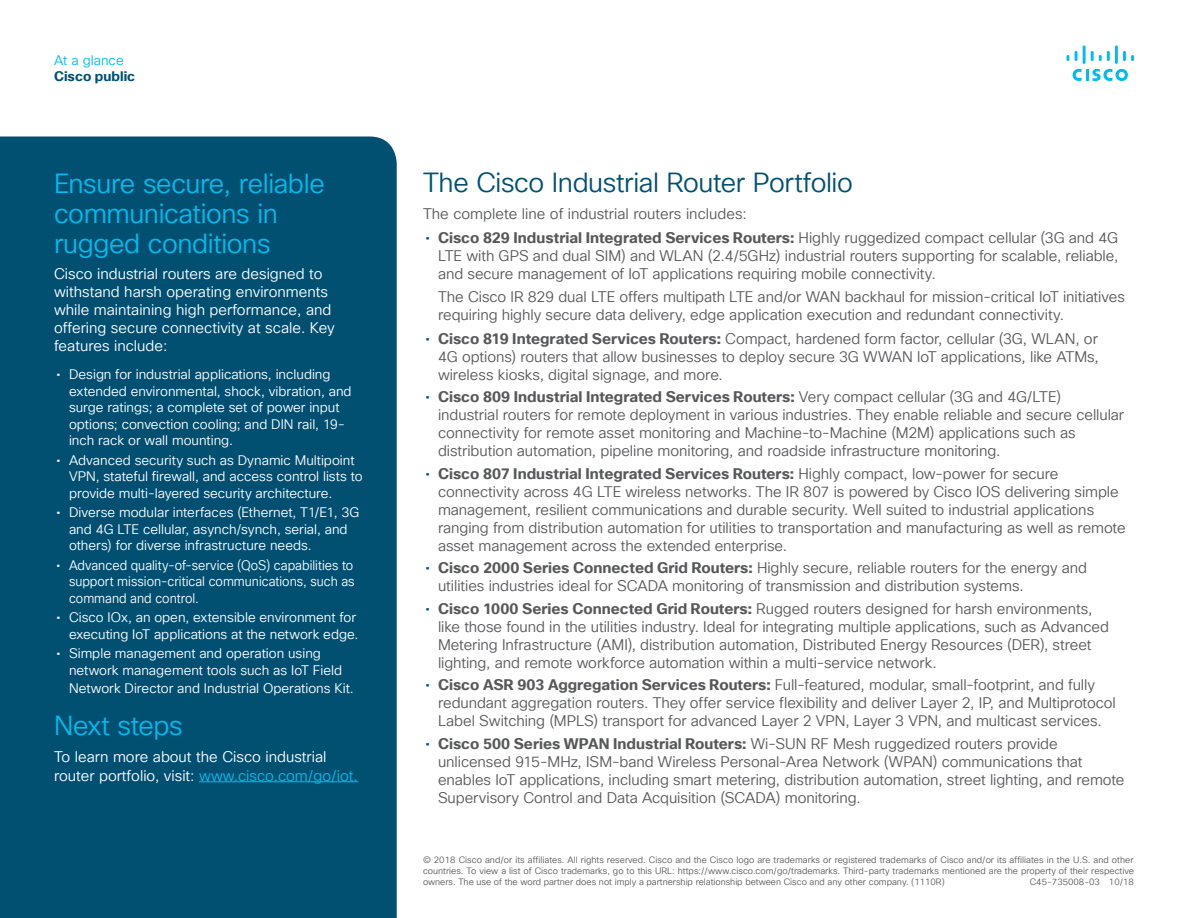
<style>
.page{position:relative;width:1188px;height:918px;background:#fff}
.page>*{position:absolute;margin:0;border:0;box-sizing:border-box;transform-origin:0 0}
.Subhead2_Blue{font:27px/30px "Cisco Sans TT Light";letter-spacing:-.015em;color:#01bcec}
.Subhead2_Indigo{font:27px "Cisco Sans TT Light";letter-spacing:-.015em;color:#005073}
.Bullet{font:15px/18px "Cisco Sans TT Light";letter-spacing:-.005em;color:#57585a}
.Body_White{font:15px/18px "Cisco Sans TT Light";color:#fff}
.Body{font:15px "Cisco Sans TT Light";color:#57585a}
.t1{font:13.5px/16.5px "Cisco Sans TT Light";color:#fff}
.t2{font:13.5px/16.5px "Cisco Sans TT Light";color:#fff;text-align:justify;scale:.94 1}
.t3{font:700 13.5px "Cisco Sans TT";color:#005073}
.t4{font:13.5px "Cisco Sans TT Light";color:#01bcec}
.t5{font:9px/11.2px "Cisco Sans TT Light";color:#57585a;text-align:justify}
.s1{font-family:"Cisco Sans TT"}
.s2{color:#01bcec}
.s3{font-family:"Cisco Sans TT";color:#005073}
.s4{font-family:"Cisco Sans TT";font-weight:700}
</style>
<div class="page">
<svg style="left:1073px;top:69px;width:55px;height:12px"></svg>
<svg style="left:1067px;top:55px;width:2px;height:6px"></svg>
<svg style="left:1075px;top:51px;width:3px;height:10px"></svg>
<hr style="left:1083px;top:45px;width:3px;height:19px;background:#01bcec">
<svg style="left:1091px;top:51px;width:19px;height:10px"></svg>
<hr style="left:1115px;top:45px;width:3px;height:19px;background:#01bcec">
<svg style="left:1123px;top:51px;width:11px;height:10px"></svg>
<div style="left:0;top:136px;width:397px;height:782px;background:#015072"></div>
<hr style="left:199px;top:782px;width:159px;height:1px;background:#01bcec">
<p class="t4" style="left:54px;top:51px;width:71px">At a glance</p>
<p class="t3" style="left:54px;top:67px;width:83px">Cisco public</p>
<p class="Subhead2_Blue" style="left:54px;top:169px;width:272px">Ensure secure, reliable communications in rugged conditions</p>
<p class="Body_White" style="left:54px;top:265px;width:282px">Cisco industrial routers are designed to withstand harsh operating environments while maintaining high performance, and offering secure connectivity at scale. Key features include:</p>
<p class="t1" style="left:69px;top:366px;width:284px;text-indent:-13px"><span class="s1">•</span> Design for industrial applications, including extended environmental, shock, vibration, and surge ratings; a complete set of power input options; convection cooling; and DIN rail, 19- inch rack or wall mounting.</p>
<p class="t1" style="left:69px;top:452px;width:295px;text-indent:-13px"><span class="s1">•</span> Advanced security such as Dynamic Multipoint<br>VPN, stateful firewall, and access control lists to provide multi-layered security architecture.</p>
<p class="t1" style="left:69px;top:504px;width:292px;text-indent:-13px"><span class="s1">•</span> Diverse modular interfaces (Ethernet, T1/E1, 3G and 4G LTE cellular, asynch/synch, serial, and others) for diverse infrastructure needs.</p>
<p class="t2" style="left:69px;top:557px;width:305px;text-indent:-13px"><span class="s1">•</span> Advanced quality-of-service (QoS) capabilities to support mission-critical communications, such as command and control.</p>
<p class="t1" style="left:56px;top:609px;width:304px;text-align:right"><span class="s1">•</span> Cisco IOx, an open, extensible environment for executing IoT applications at the network edge.</p>
<p class="t1" style="left:69px;top:645px;width:275px;text-indent:-13px"><span class="s1">•</span> Simple management and operation using network management tools such as IoT Field</p>
<p class="t1" style="left:69px;top:680px;width:286px">Network Director and Industrial Operations Kit.</p>
<p class="Subhead2_Blue" style="left:54px;top:711px;width:130px">Next steps</p>
<p class="Body_White" style="left:54px;top:747px;width:305px;line-height:19.5px">To learn more about the Cisco industrial router portfolio, visit: <span class="s2">www.cisco.com/go/iot.</span></p>
<p class="Subhead2_Indigo" style="left:423px;top:165px;width:431px">The Cisco Industrial Router Portfolio</p>
<p class="Body" style="left:423px;top:204px;width:326px">The complete line of industrial routers includes:</p>
<p class="Bullet" style="left:438px;top:230px;width:682px;text-align:justify;text-indent:-13px"><span class="s3">•</span> <span class="s4">Cisco 829 Industrial Integrated Services Routers:</span> Highly ruggedized compact cellular (3G and 4G LTE with GPS and dual SIM) and WLAN (2.4/5GHz) industrial routers supporting for scalable, reliable, and secure management of IoT applications requiring mobile connectivity.</p>
<p class="Bullet" style="left:438px;top:288px;width:688px">The Cisco IR 829 dual LTE offers multipath LTE and/or WAN backhaul for mission-critical IoT initiatives requiring highly secure data delivery, edge application execution and redundant connectivity.</p>
<p class="Bullet" style="left:438px;top:330px;width:662px;text-align:justify;text-indent:-13px"><span class="s3">•</span> <span class="s4">Cisco 819 Integrated Services Routers:</span> Compact, hardened form factor, cellular (3G, WLAN, or 4G options) routers that allow businesses to deploy secure 3G WWAN loT applications, like ATMs, wireless kiosks, digital signage, and more.</p>
<p class="Bullet" style="left:438px;top:389px;width:688px;text-indent:-13px"><span class="s3">•</span> <span class="s4">Cisco 809 Industrial Integrated Services Routers:</span> Very compact cellular (3G and 4G/LTE) industrial routers for remote deployment in various industries. They enable reliable and secure cellular connectivity for remote asset monitoring and Machine-to-Machine (M2M) applications such as distribution automation, pipeline monitoring, and roadside infrastructure monitoring.</p>
<p class="Bullet" style="left:438px;top:465px;width:689px;text-indent:-13px"><span class="s3">•</span> <span class="s4">Cisco 807 Industrial Integrated Services Routers:</span> Highly compact, low-power for secure connectivity across 4G LTE wireless networks. The IR 807 is powered by Cisco IOS delivering simple management, resilient communications and durable security. Well suited to industrial applications ranging from distribution automation for utilities to transportation and manufacturing as well as remote asset management across the extended enterprise.</p>
<p class="Bullet" style="left:438px;top:560px;width:651px;text-indent:-13px"><span class="s3">•</span> <span class="s4">Cisco 2000 Series Connected Grid Routers:</span> Highly secure, reliable routers for the energy and utilities industries ideal for SCADA monitoring of transmission and distribution systems.</p>
<p class="Bullet" style="left:438px;top:600px;width:673px;text-indent:-13px"><span class="s3">•</span> <span class="s4">Cisco 1000 Series Connected Grid Routers:</span> Rugged routers designed for harsh environments, like those found in the utilities industry. Ideal for integrating multiple applications, such as Advanced Metering Infrastructure (AMI), distribution automation, Distributed Energy Resources (DER), street lighting, and remote workforce automation within a multi-service network.</p>
<p class="Bullet" style="left:438px;top:677px;width:679px;text-indent:-13px"><span class="s3">•</span> <span class="s4">Cisco ASR 903 Aggregation Services Routers:</span> Full-featured, modular, small-footprint, and fully redundant aggregation routers. They offer service flexibility and deliver Layer 2, IP, and Multiprotocol<br>Label Switching (MPLS) transport for advanced Layer 2 VPN, Layer 3 VPN, and multicast services.</p>
<p class="Bullet" style="left:438px;top:735px;width:688px;text-indent:-13px"><span class="s3">•</span> <span class="s4">Cisco 500 Series WPAN Industrial Routers:</span> Wi-SUN RF Mesh ruggedized routers provide unlicensed 915-MHz, ISM-band Wireless Personal-Area Network (WPAN) communications that enables IoT applications, including smart metering, distribution automation, street lighting, and remote Supervisory Control and Data Acquisition (SCADA) monitoring.</p>
<p class="t5" style="left:423px;top:854px;width:713px">© 2018 Cisco and/or its affiliates. All rights reserved. Cisco and the Cisco logo are trademarks or registered trademarks of Cisco and/or its affiliates in the U.S. and other countries. To view a list of Cisco trademarks, go to this URL: https://www.cisco.com/go/trademarks. Third-party trademarks mentioned are the property of their respective owners. The use of the word partner does not imply a partnership relationship between Cisco and any other company. (1110R)</p>
<p class="t5" style="left:1030px;top:877px;width:106px">C45-735008-03 10/18</p>
</div>
